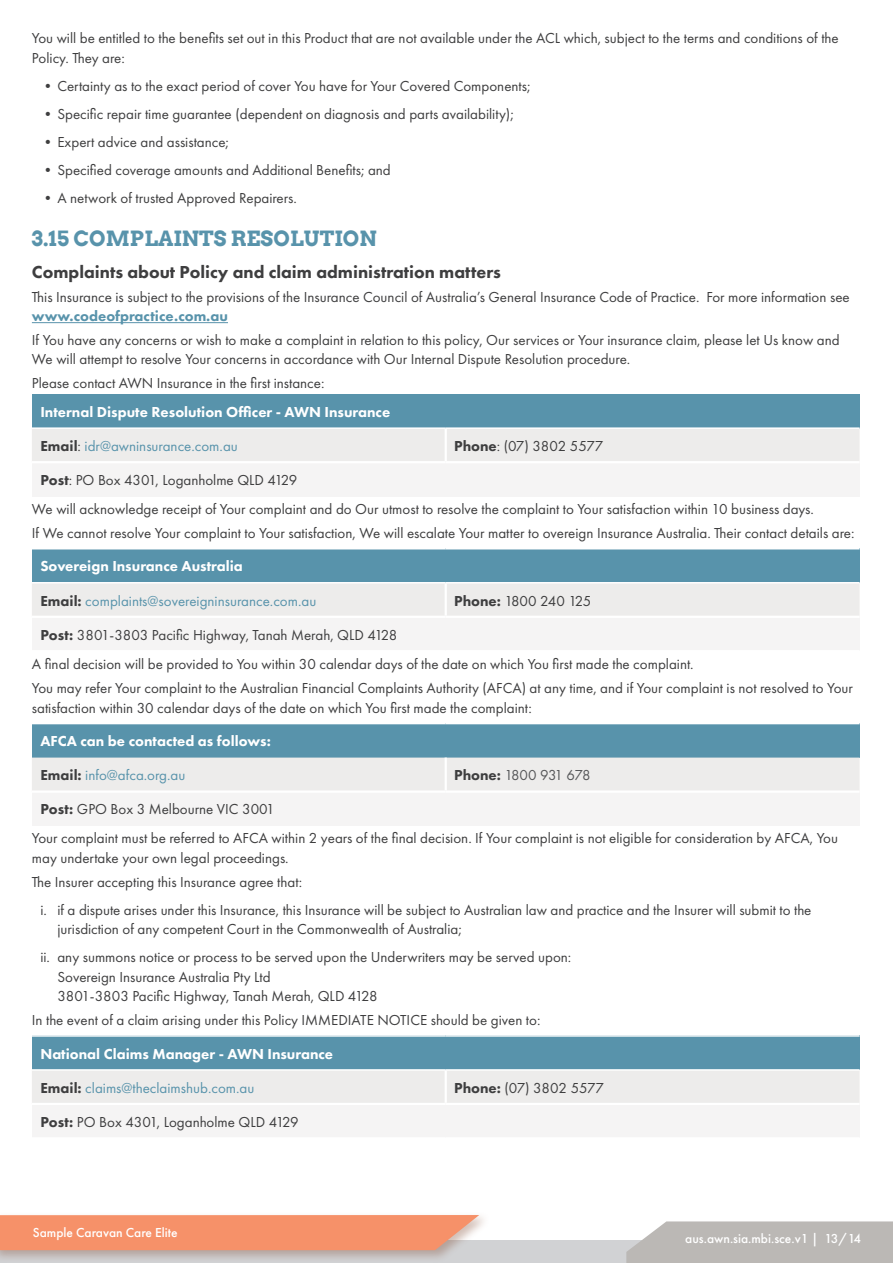
<style>
.page{position:relative;width:893px;height:1263px;background:#fff}
.page>*{position:absolute;margin:0;border:0;box-sizing:border-box;transform-origin:0 0}
.H2_Arvo{font:700 21px "Arvo";color:#5893ab}
.t1{font:800 18px "Futura PT";color:#3e3e3f}
.Body_Text{font:15px/19.5px "Futura PT";color:#3e3e3f}
.Body_Text-2{font:800 15px "Futura PT";color:#fff}
.Body_Text-3{font:15px "Futura PT";color:#5893ab}
.Body_Text-4{font:15px "Futura PT";letter-spacing:-.035em;color:#3e3e3f}
.Body_Text-5{font:15px "Futura PT";letter-spacing:-.04em;color:#57585a}
.t2{font:500 13.5px "Futura PT";color:#fff}
.s1{font-weight:800;color:#5893ab}
.s2{font-weight:800;color:#3e3e3f}
.s3{color:#3e3e3f}
.s4{font-weight:800}
</style>
<div class="page">
<hr style="left:32px;top:322px;width:196px;height:1px;background:#5893ab">
<div style="left:32px;top:394px;width:828px;height:34px;background:#5893ab"></div>
<div style="left:32px;top:429px;width:828px;height:32px;background:#edeceb"></div>
<div style="left:32px;top:462px;width:828px;height:34px;background:#f5f4f4"></div>
<hr style="left:445px;top:429px;width:2px;height:32px;background:#fff">
<hr style="left:32px;top:461px;width:414px;height:2px;background:#fff">
<hr style="left:446px;top:461px;width:414px;height:2px;background:#fff">
<hr style="left:32px;top:427px;width:414px;height:2px;background:#fff">
<hr style="left:446px;top:427px;width:414px;height:2px;background:#fff">
<div style="left:32px;top:549px;width:828px;height:34px;background:#5893ab"></div>
<div style="left:32px;top:584px;width:828px;height:32px;background:#edeceb"></div>
<div style="left:32px;top:617px;width:828px;height:34px;background:#f5f4f4"></div>
<hr style="left:445px;top:583px;width:2px;height:33px;background:#fff">
<hr style="left:32px;top:616px;width:414px;height:2px;background:#fff">
<hr style="left:446px;top:616px;width:414px;height:2px;background:#fff">
<hr style="left:32px;top:582px;width:414px;height:1px;background:#fff">
<hr style="left:446px;top:582px;width:414px;height:1px;background:#fff">
<hr style="left:32px;top:650px;width:414px;height:1px;background:#fff">
<hr style="left:446px;top:650px;width:414px;height:1px;background:#fff">
<div style="left:32px;top:723px;width:828px;height:34px;background:#5893ab"></div>
<div style="left:32px;top:757px;width:828px;height:33px;background:#edeceb"></div>
<div style="left:32px;top:792px;width:828px;height:34px;background:#f5f4f4"></div>
<hr style="left:445px;top:757px;width:2px;height:33px;background:#fff">
<hr style="left:32px;top:790px;width:414px;height:3px;background:#fff">
<hr style="left:446px;top:790px;width:414px;height:3px;background:#fff">
<hr style="left:32px;top:723px;width:414px;height:1px;background:#fff">
<hr style="left:446px;top:723px;width:414px;height:1px;background:#fff">
<div style="left:32px;top:1036px;width:828px;height:34px;background:#5893ab"></div>
<div style="left:32px;top:1071px;width:828px;height:32px;background:#edeceb"></div>
<div style="left:32px;top:1104px;width:828px;height:34px;background:#f5f4f4"></div>
<hr style="left:445px;top:1071px;width:2px;height:32px;background:#fff">
<hr style="left:32px;top:1103px;width:414px;height:2px;background:#fff">
<hr style="left:446px;top:1103px;width:414px;height:2px;background:#fff">
<hr style="left:32px;top:1069px;width:414px;height:2px;background:#fff">
<hr style="left:446px;top:1069px;width:414px;height:2px;background:#fff">
<hr style="left:32px;top:1137px;width:414px;height:2px;background:#fff">
<hr style="left:446px;top:1137px;width:414px;height:2px;background:#fff">
<hr style="left:32px;top:1035px;width:414px;height:2px;background:#fff">
<hr style="left:446px;top:1035px;width:414px;height:2px;background:#fff">
<div style="left:0;top:1241px;width:893px;height:22px;background:#d1d2d4"></div>
<svg style="left:626px;top:1221px;width:267px;height:42px;background:#bfbcb9"></svg>
<div style="left:0;top:1211px;width:490px;height:52px;background:#804931;opacity:.35"></div>
<svg style="left:0;top:1215px;width:479px;height:35px;background:#f4946e"></svg>
<p class="Body_Text" style="left:32px;top:29px;width:808px">You will be entitled to the benefits set out in this Product that are not available under the ACL which, subject to the terms and conditions of the<br>Policy. They are:</p>
<p class="Body_Text" style="left:40px;top:76px;width:492px">•Certainty as to the exact period of cover You have for Your Covered Components;</p>
<p class="Body_Text" style="left:40px;top:104px;width:475px">•Specific repair time guarantee (dependent on diagnosis and parts availability);</p>
<p class="Body_Text" style="left:40px;top:132px;width:190px">•Expert advice and assistance;</p>
<p class="Body_Text" style="left:40px;top:160px;width:352px">•Specified coverage amounts and Additional Benefits; and</p>
<p class="Body_Text" style="left:40px;top:188px;width:258px">•A network of trusted Approved Repairers.</p>
<p class="H2_Arvo" style="left:32px;top:225px;width:346px">3.15 COMPLAINTS RESOLUTION</p>
<h3 class="t1" style="left:32px;top:261px;width:471px">Complaints about Policy and claim administration matters</h3>
<p class="Body_Text" style="left:32px;top:287px;width:819px">This Insurance is subject to the provisions of the Insurance Council of Australia’s General Insurance Code of Practice. For more information see <span class="s1">www.codeofpractice.com.au</span></p>
<p class="Body_Text" style="left:32px;top:330px;width:809px">If You have any concerns or wish to make a complaint in relation to this policy, Our services or Your insurance claim, please let Us know and<br>We will attempt to resolve Your concerns in accordance with Our Internal Dispute Resolution procedure.</p>
<p class="Body_Text" style="left:32px;top:373px;width:294px">Please contact AWN Insurance in the first instance:</p>
<p class="Body_Text-2" style="left:40px;top:402px;width:351px">Internal Dispute Resolution Officer - AWN Insurance</p>
<p class="Body_Text-3" style="left:40px;top:437px;width:199px"><span class="s2">Email</span><span class="s3">:</span> idr@awninsurance.com.au</p>
<p class="Body_Text" style="left:454px;top:436px;width:150px"><span class="s4">Phone</span>: (07) 3802 5577</p>
<p class="Body_Text" style="left:40px;top:470px;width:258px"><span class="s4">Post</span>: PO Box 4301, Loganholme QLD 4129</p>
<p class="Body_Text" style="left:32px;top:499px;width:784px">We will acknowledge receipt of Your complaint and do Our utmost to resolve the complaint to Your satisfaction within 10 business days.</p>
<p class="Body_Text" style="left:32px;top:523px;width:824px">If We cannot resolve Your complaint to Your satisfaction, We will escalate Your matter to overeign Insurance Australia. Their contact details are:</p>
<p class="Body_Text-2" style="left:40px;top:557px;width:204px">Sovereign Insurance Australia</p>
<p class="Body_Text-3" style="left:40px;top:592px;width:277px"><span class="s2">Email:</span> complaints@sovereigninsurance.com.au</p>
<p class="Body_Text-4" style="left:454px;top:592px;width:138px"><span class="s4">Phone:</span> 1800 240 125</p>
<p class="Body_Text" style="left:40px;top:625px;width:358px"><span class="s4">Post:</span> 3801-3803 Pacific Highway, Tanah Merah, QLD 4128</p>
<p class="Body_Text" style="left:32px;top:654px;width:663px">A final decision will be provided to You within 30 calendar days of the date on which You first made the complaint.</p>
<p class="Body_Text" style="left:32px;top:678px;width:822px">You may refer Your complaint to the Australian Financial Complaints Authority (AFCA) at any time, and if Your complaint is not resolved to Your satisfaction within 30 calendar days of the date on which You first made the complaint:</p>
<p class="Body_Text-2" style="left:40px;top:732px;width:232px">AFCA can be contacted as follows:</p>
<p class="Body_Text-3" style="left:40px;top:766px;width:147px"><span class="s2">Email:</span> info@afca.org.au</p>
<p class="Body_Text-5" style="left:454px;top:766px;width:138px"><span class="s2">Phone:</span> 1800 931 678</p>
<p class="Body_Text" style="left:40px;top:799px;width:236px"><span class="s4">Post:</span> GPO Box 3 Melbourne VIC 3001</p>
<p class="Body_Text" style="left:32px;top:828px;width:808px">Your complaint must be referred to AFCA within 2 years of the final decision. If Your complaint is not eligible for consideration by AFCA, You may undertake your own legal proceedings.</p>
<p class="Body_Text" style="left:32px;top:872px;width:272px">The Insurer accepting this Insurance agree that:</p>
<p class="Body_Text" style="left:57px;top:900px;width:756px;text-indent:-17px">i. if a dispute arises under this Insurance, this Insurance will be subject to Australian law and practice and the Insurer will submit to the jurisdiction of any competent Court in the Commonwealth of Australia;</p>
<p class="Body_Text" style="left:57px;top:947px;width:515px;text-indent:-17px">ii. any summons notice or process to be served upon the Underwriters may be served upon:<br>Sovereign Insurance Australia Pty Ltd<br>3801-3803 Pacific Highway, Tanah Merah, QLD 4128</p>
<p class="Body_Text" style="left:32px;top:1010px;width:510px">In the event of a claim arising under this Policy IMMEDIATE NOTICE should be given to:</p>
<p class="Body_Text-2" style="left:40px;top:1044px;width:294px">National Claims Manager - AWN Insurance</p>
<p class="Body_Text-3" style="left:40px;top:1079px;width:216px"><span class="s2">Email:</span> claims@theclaimshub.com.au</p>
<p class="Body_Text" style="left:454px;top:1078px;width:151px"><span class="s4">Phone:</span> (07) 3802 5577</p>
<p class="Body_Text" style="left:40px;top:1112px;width:260px"><span class="s4">Post:</span> PO Box 4301, Loganholme QLD 4129</p>
<p class="t2" style="left:33px;top:1224px;width:146px">Sample Caravan Care Elite</p>
<p class="t2" style="left:685px;top:1230px;width:177px">aus.awn.sia.mbi.sce.v1 | 13/14</p>
</div>
